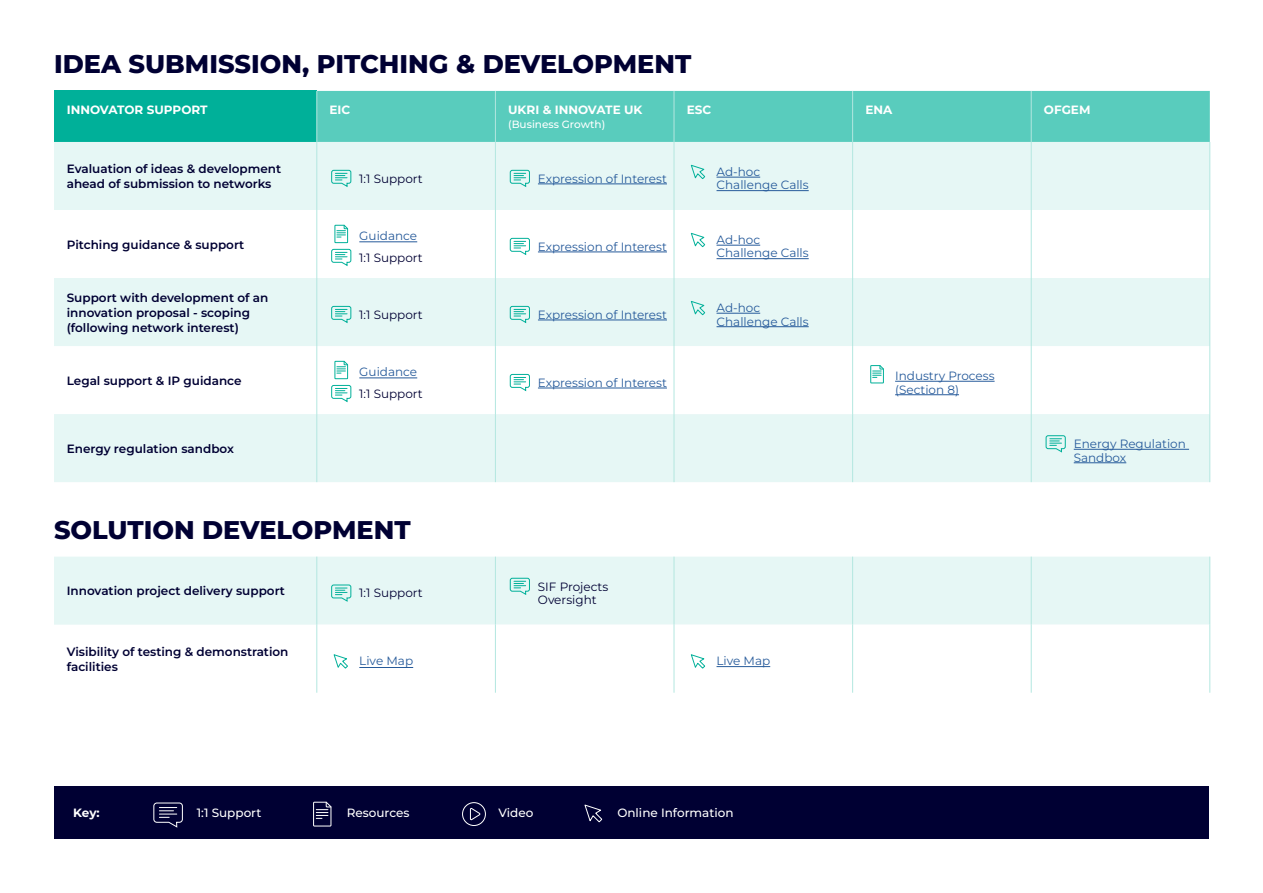
<style>
.page{position:relative;width:1263px;height:893px;background:#fff}
.page>*{position:absolute;margin:0;border:0;box-sizing:border-box;transform-origin:0 0}
.t1{font:800 25.65px "Montserrat";color:#003}
.t2{font:600 12px/15px "Montserrat";color:#003}
.t3{font:12px/13.5px "Montserrat";color:#275b9b}
.t4{font:12px/13.5px "Montserrat";color:#003}
.t5{font:700 12px "Montserrat";color:#fff}
.t6{font:500 12px "Montserrat";color:#fff}
.t7{font:12px "Montserrat";color:#265a9a}
.t8{font:500 10.5px "Montserrat";color:#fff}
</style>
<div class="page">
<div style="left:54px;top:91px;width:263px;height:51px;background:#00b099"></div>
<div style="left:317px;top:91px;width:893px;height:51px;background:#59ccbd"></div>
<svg style="left:54px;top:142px;width:1155px;height:340px;fill:#e6f7f5"></svg>
<svg style="left:496px;top:210px;width:713px;height:204px"></svg>
<hr style="left:316px;top:91px;width:1px;height:51px;background:#b3e7e0">
<hr style="left:495px;top:91px;width:1px;height:51px;background:#b3e7e0">
<hr style="left:674px;top:91px;width:1px;height:51px;background:#b3e7e0">
<hr style="left:852px;top:91px;width:1px;height:51px;background:#b3e7e0">
<hr style="left:1031px;top:91px;width:1px;height:51px;background:#b3e7e0">
<hr style="left:316px;top:142px;width:1px;height:68px;background:#b3e7e0">
<hr style="left:495px;top:142px;width:1px;height:68px;background:#b3e7e0">
<hr style="left:674px;top:142px;width:1px;height:68px;background:#b3e7e0">
<hr style="left:852px;top:142px;width:1px;height:68px;background:#b3e7e0">
<hr style="left:1031px;top:142px;width:1px;height:68px;background:#b3e7e0">
<hr style="left:1209px;top:142px;width:1px;height:68px;background:#b3e7e0">
<hr style="left:316px;top:210px;width:1px;height:68px;background:#b3e7e0">
<hr style="left:495px;top:210px;width:1px;height:68px;background:#b3e7e0">
<hr style="left:1031px;top:210px;width:1px;height:68px;background:#b3e7e0">
<hr style="left:1209px;top:210px;width:1px;height:68px;background:#b3e7e0">
<hr style="left:316px;top:278px;width:1px;height:68px;background:#b3e7e0">
<hr style="left:495px;top:278px;width:1px;height:68px;background:#b3e7e0">
<hr style="left:1031px;top:278px;width:1px;height:68px;background:#b3e7e0">
<hr style="left:1209px;top:278px;width:1px;height:68px;background:#b3e7e0">
<hr style="left:316px;top:346px;width:1px;height:68px;background:#b3e7e0">
<hr style="left:495px;top:346px;width:1px;height:68px;background:#b3e7e0">
<hr style="left:1031px;top:346px;width:1px;height:68px;background:#b3e7e0">
<hr style="left:1209px;top:346px;width:1px;height:68px;background:#b3e7e0">
<hr style="left:316px;top:414px;width:1px;height:68px;background:#b3e7e0">
<hr style="left:495px;top:414px;width:1px;height:68px;background:#b3e7e0">
<hr style="left:674px;top:414px;width:1px;height:68px;background:#b3e7e0">
<hr style="left:852px;top:414px;width:1px;height:68px;background:#b3e7e0">
<hr style="left:1031px;top:414px;width:1px;height:68px;background:#b3e7e0">
<hr style="left:1209px;top:414px;width:1px;height:68px;background:#b3e7e0">
<svg style="left:331px;top:170px;width:20px;height:17px"></svg>
<hr style="left:538px;top:184px;width:129px;height:1px;background:#275b9b">
<svg style="left:510px;top:170px;width:20px;height:17px"></svg>
<hr style="left:716px;top:177px;width:44px;height:1px;background:#275b9b">
<hr style="left:716px;top:190px;width:93px;height:1px;background:#275b9b">
<svg style="left:690px;top:164px;width:15px;height:15px"></svg>
<svg style="left:334px;top:225px;width:14px;height:18px"></svg>
<hr style="left:359px;top:241px;width:58px;height:1px;background:#265a9a">
<svg style="left:331px;top:249px;width:20px;height:17px"></svg>
<hr style="left:538px;top:252px;width:129px;height:1px;background:#275b9b">
<svg style="left:510px;top:238px;width:20px;height:17px"></svg>
<svg style="left:331px;top:306px;width:20px;height:17px"></svg>
<hr style="left:538px;top:320px;width:129px;height:1px;background:#275b9b">
<svg style="left:510px;top:306px;width:20px;height:17px"></svg>
<svg style="left:674px;top:210px;width:179px;height:204px"></svg>
<svg style="left:334px;top:361px;width:14px;height:18px"></svg>
<hr style="left:359px;top:378px;width:58px;height:1px;background:#265a9a">
<svg style="left:331px;top:385px;width:20px;height:17px"></svg>
<hr style="left:538px;top:388px;width:129px;height:1px;background:#275b9b">
<svg style="left:510px;top:374px;width:20px;height:17px"></svg>
<hr style="left:895px;top:381px;width:99px;height:1px;background:#275b9b">
<hr style="left:895px;top:394px;width:64px;height:1px;background:#275b9b">
<svg style="left:870px;top:365px;width:14px;height:18px"></svg>
<hr style="left:1074px;top:449px;width:115px;height:1px;background:#275b9b">
<hr style="left:1074px;top:462px;width:52px;height:1px;background:#275b9b">
<svg style="left:1045px;top:435px;width:21px;height:18px"></svg>
<div style="left:54px;top:557px;width:1155px;height:68px;background:#e6f7f5"></div>
<hr style="left:316px;top:557px;width:1px;height:68px;background:#b3e7e0">
<hr style="left:495px;top:557px;width:1px;height:68px;background:#b3e7e0">
<hr style="left:674px;top:557px;width:1px;height:68px;background:#b3e7e0">
<hr style="left:852px;top:557px;width:1px;height:68px;background:#b3e7e0">
<hr style="left:1031px;top:557px;width:1px;height:68px;background:#b3e7e0">
<hr style="left:1209px;top:557px;width:1px;height:68px;background:#b3e7e0">
<hr style="left:316px;top:625px;width:1px;height:68px;background:#b3e7e0">
<hr style="left:1031px;top:625px;width:1px;height:68px;background:#b3e7e0">
<hr style="left:1209px;top:625px;width:1px;height:68px;background:#b3e7e0">
<svg style="left:331px;top:584px;width:20px;height:18px"></svg>
<svg style="left:510px;top:578px;width:20px;height:17px"></svg>
<svg style="left:317px;top:625px;width:536px;height:68px"></svg>
<div style="left:54px;top:787px;width:1155px;height:52px;background:#003"></div>
<svg style="left:153px;top:802px;width:30px;height:26px"></svg>
<div style="left:462px;top:802px;width:24px;height:24px;border:1px solid #fff;border-radius:50%"></div>
<svg style="left:470px;top:808px;width:11px;height:13px"></svg>
<svg style="left:584px;top:804px;width:19px;height:19px"></svg>
<svg style="left:313px;top:801px;width:19px;height:26px"></svg>
<h1 class="t1" style="left:54px;top:45px;width:639px">IDEA SUBMISSION, PITCHING &amp; DEVELOPMENT</h1>
<p class="t5" style="left:67px;top:101px;width:142px">INNOVATOR SUPPORT</p>
<p class="t5" style="left:330px;top:101px;width:22px">EIC</p>
<p class="t5" style="left:508px;top:101px;width:136px">UKRI &amp; INNOVATE UK</p>
<p class="t8" style="left:508px;top:117px;width:99px">(Business Growth)</p>
<p class="t5" style="left:687px;top:101px;width:26px">ESC</p>
<p class="t5" style="left:865px;top:101px;width:28px">ENA</p>
<p class="t5" style="left:1044px;top:101px;width:48px">OFGEM</p>
<p class="t2" style="left:67px;top:161px;width:216px">Evaluation of ideas &amp; development ahead of submission to networks</p>
<p class="t4" style="left:359px;top:171px;width:65px">1:1 Support</p>
<p class="t3" style="left:538px;top:171px;width:131px">Expression of Interest</p>
<p class="t3" style="left:716px;top:164px;width:94px">Ad-hoc<br>Challenge Calls</p>
<p class="t2" style="left:67px;top:236px;width:179px">Pitching guidance &amp; support</p>
<p class="t2" style="left:67px;top:289px;width:203px">Support with development of an innovation proposal - scoping (following network interest)</p>
<p class="t2" style="left:67px;top:373px;width:176px">Legal support &amp; IP guidance</p>
<p class="t7" style="left:359px;top:227px;width:59px">Guidance</p>
<p class="t4" style="left:359px;top:250px;width:65px">1:1 Support</p>
<p class="t3" style="left:538px;top:239px;width:131px">Expression of Interest</p>
<p class="t3" style="left:716px;top:233px;width:94px">Ad-hoc<br>Challenge Calls</p>
<p class="t4" style="left:359px;top:307px;width:65px">1:1 Support</p>
<p class="t3" style="left:538px;top:307px;width:131px">Expression of Interest</p>
<p class="t3" style="left:716px;top:301px;width:94px">Ad-hoc<br>Challenge Calls</p>
<p class="t7" style="left:359px;top:363px;width:59px">Guidance</p>
<p class="t4" style="left:359px;top:386px;width:65px">1:1 Support</p>
<p class="t3" style="left:538px;top:375px;width:131px">Expression of Interest</p>
<p class="t3" style="left:895px;top:369px;width:101px">Industry Process (Section 8)</p>
<p class="t2" style="left:67px;top:441px;width:169px">Energy regulation sandbox</p>
<p class="t3" style="left:1074px;top:437px;width:114px">Energy Regulation<br>Sandbox</p>
<h1 class="t1" style="left:54px;top:511px;width:358px">SOLUTION DEVELOPMENT</h1>
<p class="t2" style="left:67px;top:583px;width:220px">Innovation project delivery support</p>
<p class="t4" style="left:359px;top:586px;width:65px">1:1 Support</p>
<p class="t4" style="left:538px;top:579px;width:72px">SIF Projects<br>Oversight</p>
<p class="t2" style="left:67px;top:644px;width:223px">Visibility of testing &amp; demonstration facilities</p>
<p class="t7" style="left:359px;top:653px;width:55px">Live Map</p>
<p class="t3" style="left:716px;top:654px;width:55px">Live Map</p>
<p class="t5" style="left:73px;top:804px;width:28px">Key:</p>
<p class="t6" style="left:197px;top:805px;width:66px">1:1 Support</p>
<p class="t6" style="left:347px;top:805px;width:64px">Resources</p>
<p class="t6" style="left:498px;top:805px;width:36px">Video</p>
<p class="t6" style="left:617px;top:805px;width:118px">Online Information</p>
</div>
